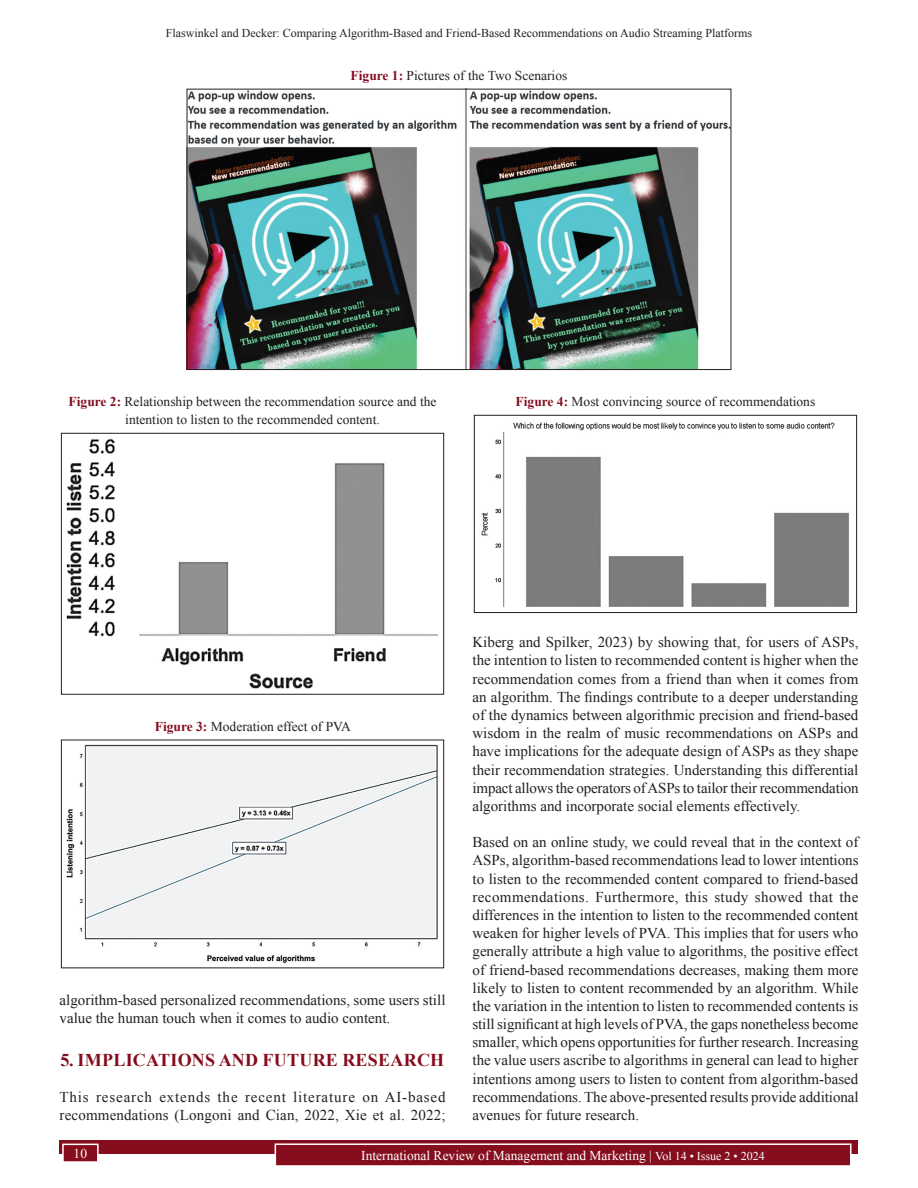
<style>
.page{position:relative;width:918px;height:1188px;background:#fff}
.page>*{position:absolute;margin:0;border:0;box-sizing:border-box;transform-origin:0 0}
.t1{font:700 18px "Times New Roman";letter-spacing:.015em;color:#850d1d}
.TX{font:15px/18.1px "Times New Roman";color:#231f20;text-align:justify}
.TX-2{font:15px/18px "Times New Roman";letter-spacing:.055em;color:#231f20}
.FGC{font:13.5px/18px "Times New Roman";color:#231f20;text-align:center}
.t2{font:13.5px "Times New Roman";color:#fff}
.t3{font:12px "Times New Roman";color:#231f20}
.s1{font-weight:700;color:#850d1d}
.s2{font-size:12px}
</style>
<div class="page">
<div style="left:60px;top:1140px;width:798px;height:13px;background:#850d1d"></div>
<div style="left:275px;top:1144px;width:576px;height:22px;background:#850d1d"></div>
<div style="left:275px;top:1143px;width:577px;height:24px;border:2px solid #fff"></div>
<div style="left:63px;top:1144px;width:35px;height:18px;background:#850d1d"></div>
<div style="left:62px;top:1144px;width:37px;height:19px;border:2px solid #fff"></div>
<img style="left:66px;top:438px;width:372px;height:251px">
<div style="left:61px;top:433px;width:383px;height:261px;border:1px solid #231f20"></div>
<img style="left:481px;top:422px;width:368px;height:185px">
<div style="left:474px;top:415px;width:383px;height:198px;border:1px solid #231f20"></div>
<img style="left:66px;top:744px;width:372px;height:219px">
<div style="left:61px;top:740px;width:383px;height:228px;border:1px solid #231f20"></div>
<img style="left:189px;top:91px;width:540px;height:277px">
<div style="left:187px;top:89px;width:544px;height:281px;border:1px solid #231f20"></div>
<p class="t3" style="left:166px;top:25px;width:588px">Flaswinkel and Decker: Comparing Algorithm-Based and Friend-Based Recommendations on Audio Streaming Platforms</p>
<p class="FGC" style="left:351px;top:66px;width:218px"><span class="s1">Figure 1:</span> Pictures of the Two Scenarios</p>
<p class="FGC" style="left:69px;top:392px;width:369px"><span class="s1">Figure 2:</span> Relationship between the recommendation source and the intention to listen to the recommended content.</p>
<p class="FGC" style="left:516px;top:392px;width:301px"><span class="s1">Figure 4:</span> Most convincing source of recommendations</p>
<p class="FGC" style="left:155px;top:717px;width:198px"><span class="s1">Figure 3:</span> Moderation effect of PVA</p>
<p class="TX" style="left:60px;top:991px;width:387px">algorithm-based personalized recommendations, some users still value the human touch when it comes to audio content.</p>
<h1 class="t1" style="left:60px;top:1047px;width:385px">5. IMPLICATIONS AND FUTURE RESEARCH</h1>
<p class="TX-2" style="left:60px;top:1088px;width:388px">This research extends the recent literature on AI-based recommendations (Longoni and Cian, 2022, Xie et al. 2022;</p>
<p class="TX" style="left:472px;top:633px;width:388px">Kiberg and Spilker, 2023) by showing that, for users of ASPs, the intention to listen to recommended content is higher when the recommendation comes from a friend than when it comes from an algorithm. The findings contribute to a deeper understanding of the dynamics between algorithmic precision and friend-based wisdom in the realm of music recommendations on ASPs and have implications for the adequate design of ASPs as they shape their recommendation strategies. Understanding this differential impact allows the operators of ASPs to tailor their recommendation algorithms and incorporate social elements effectively.</p>
<p class="TX" style="left:472px;top:833px;width:388px">Based on an online study, we could reveal that in the context of ASPs, algorithm-based recommendations lead to lower intentions to listen to the recommended content compared to friend-based recommendations. Furthermore, this study showed that the differences in the intention to listen to the recommended content weaken for higher levels of PVA. This implies that for users who generally attribute a high value to algorithms, the positive effect of friend-based recommendations decreases, making them more likely to listen to content recommended by an algorithm. While the variation in the intention to listen to recommended contents is still significant at high levels of PVA, the gaps nonetheless become smaller, which opens opportunities for further research. Increasing the value users ascribe to algorithms in general can lead to higher intentions among users to listen to content from algorithm-based recommendations. The above-presented results provide additional avenues for future research.</p>
<p class="t2" style="left:74px;top:1144px;width:15px">10</p>
<p class="t2" style="left:361px;top:1146px;width:405px">International Review of Management and Marketing | <span class="s2">Vol 14 • Issue 2 • 2024</span></p>
</div>
